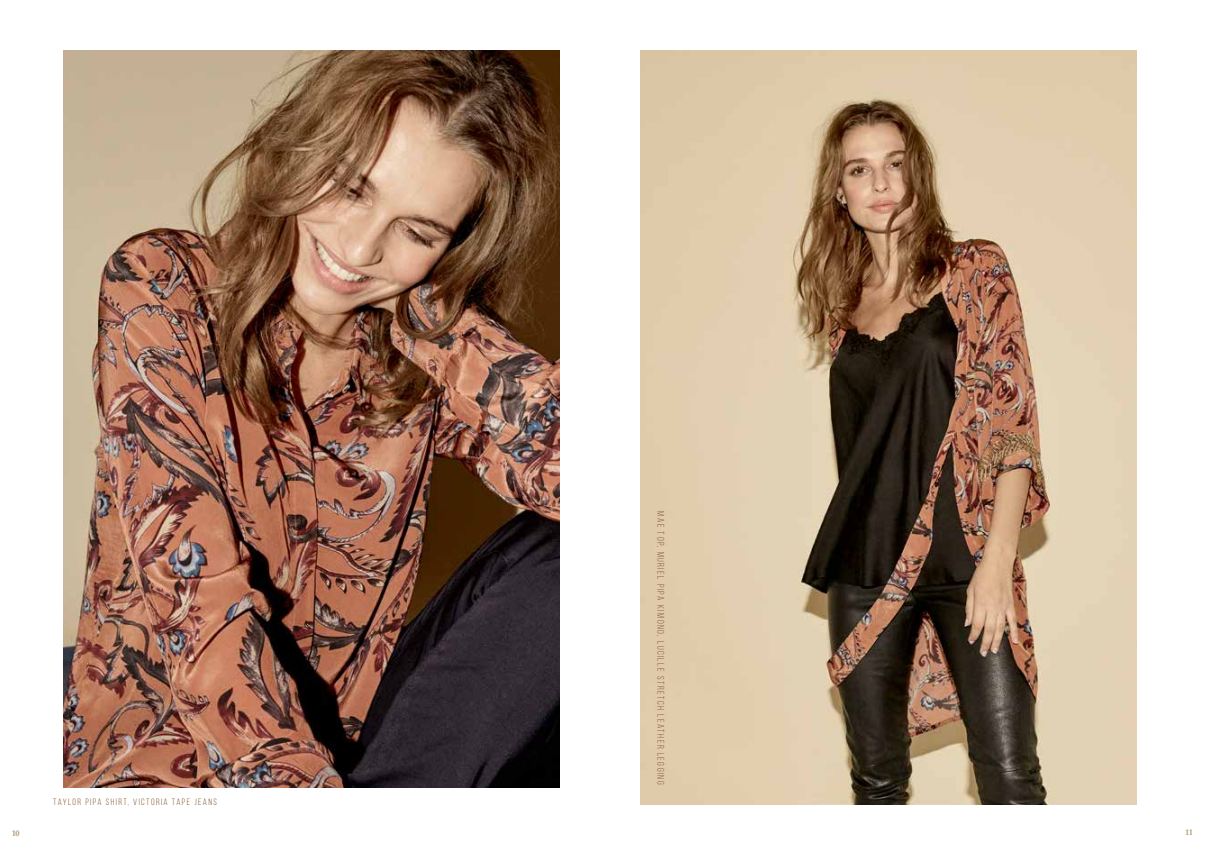
<style>
.page{position:relative;width:1205px;height:851px;background:#fff}
.page>*{position:absolute;margin:0;border:0;box-sizing:border-box;transform-origin:0 0}
.t1{font:9.5px "Bebas Neue";letter-spacing:.15em;color:#825833}
.t2{font:9.12px "Bebas Neue";letter-spacing:.15em;color:#825833}
.t3{font:700 8.75px "Garamond";color:#ab926d}
</style>
<div class="page">
<img style="left:640px;top:50px;width:497px;height:753px">
<img style="left:64px;top:50px;width:496px;height:737px">
<p class="t2" style="left:53px;top:796px;width:165px">TAYLOR PIPA SHIRT, VICTORIA TAPE JEANS</p>
<p class="t1" style="left:666px;top:511px;width:274px;rotate:90deg">MAE TOP, MURIEL PIPA KIMONO, LUCILLE STRETCH LEATHER LEGGING</p>
<p class="t3" style="left:12px;top:827px;width:9px">10</p>
<p class="t3" style="left:1185px;top:826px;width:8px">11</p>
</div>
